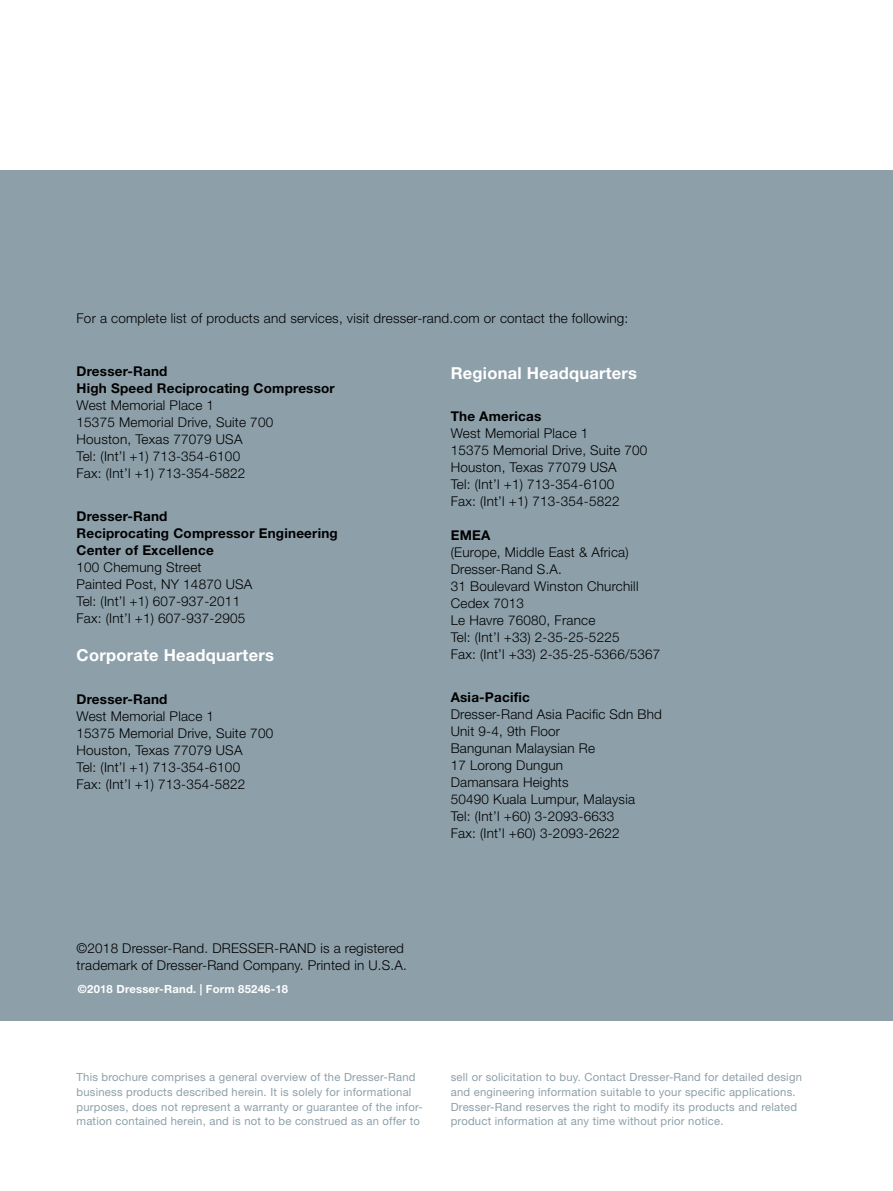
<style>
.page{position:relative;width:893px;height:1191px;background:#fff}
.page>*{position:absolute;margin:0;border:0;box-sizing:border-box;transform-origin:0 0}
.t1{font:700 16.5px "Helvetica Neue";letter-spacing:.015em;color:#fff}
.t2{font:300 13.5px/17px "Helvetica Neue";letter-spacing:.015em;color:#000}
.t3{font:700 13.5px/17px "Helvetica Neue";letter-spacing:.015em;color:#000}
.t4{font:11.25px/14.9px "Helvetica Neue";letter-spacing:.02em;color:#8da0aa}
.t5{font:700 11.25px "Helvetica Neue";letter-spacing:.02em;color:#fff}
</style>
<div class="page">
<div style="left:0;top:170px;width:893px;height:850px;background:#8da0aa"></div>
<p class="t2" style="left:77px;top:310px;width:553px">For a complete list of products and services, visit dresser-rand.com or contact the following:</p>
<p class="t3" style="left:77px;top:363px;width:260px">Dresser-Rand<br>High Speed Reciprocating Compressor</p>
<p class="t2" style="left:77px;top:397px;width:198px">West Memorial Place 1<br>15375 Memorial Drive, Suite 700<br>Houston, Texas 77079 USA<br>Tel: (Int’l +1) 713-354-6100<br>Fax: (Int’l +1) 713-354-5822</p>
<p class="t3" style="left:77px;top:507px;width:263px">Dresser-Rand<br>Reciprocating Compressor Engineering<br>Center of Excellence</p>
<p class="t2" style="left:77px;top:558px;width:177px">100 Chemung Street<br>Painted Post, NY 14870 USA<br>Tel: (Int’l +1) 607-937-2011<br>Fax: (Int’l +1) 607-937-2905</p>
<p class="t1" style="left:77px;top:645px;width:199px">Corporate Headquarters</p>
<p class="t3" style="left:77px;top:690px;width:92px">Dresser-Rand</p>
<p class="t2" style="left:77px;top:707px;width:198px">West Memorial Place 1<br>15375 Memorial Drive, Suite 700<br>Houston, Texas 77079 USA<br>Tel: (Int’l +1) 713-354-6100<br>Fax: (Int’l +1) 713-354-5822</p>
<p class="t2" style="left:77px;top:939px;width:332px">©2018 Dresser-Rand. DRESSER-RAND is a registered trademark of Dresser-Rand Company. Printed in U.S.A.</p>
<p class="t5" style="left:78px;top:982px;width:212px">©2018 Dresser-Rand. | Form 85246-18</p>
<p class="t1" style="left:451px;top:362px;width:188px">Regional Headquarters</p>
<p class="t3" style="left:451px;top:408px;width:92px">The Americas</p>
<p class="t2" style="left:451px;top:425px;width:198px">West Memorial Place 1<br>15375 Memorial Drive, Suite 700<br>Houston, Texas 77079 USA<br>Tel: (Int’l +1) 713-354-6100<br>Fax: (Int’l +1) 713-354-5822</p>
<p class="t3" style="left:451px;top:527px;width:41px">EMEA</p>
<p class="t2" style="left:451px;top:544px;width:211px">(Europe, Middle East &amp; Africa)<br>Dresser-Rand S.A.<br>31 Boulevard Winston Churchill<br>Cedex 7013<br>Le Havre 76080, France<br>Tel: (Int’l +33) 2-35-25-5225<br>Fax: (Int’l +33) 2-35-25-5366/5367</p>
<p class="t3" style="left:451px;top:688px;width:81px">Asia-Pacific</p>
<p class="t2" style="left:451px;top:705px;width:213px">Dresser-Rand Asia Pacific Sdn Bhd<br>Unit 9-4, 9th Floor<br>Bangunan Malaysian Re<br>17 Lorong Dungun<br>Damansara Heights<br>50490 Kuala Lumpur, Malaysia<br>Tel: (Int’l +60) 3-2093-6633<br>Fax: (Int’l +60) 3-2093-2622</p>
<p class="t4" style="left:77px;top:1069px;width:348px">This brochure comprises a general overview of the Dresser-Rand business products described herein. It is solely for informational purposes, does not represent a warranty or guarantee of the infor&shy;mation contained herein, and is not to be construed as an offer to</p>
<p class="t4" style="left:451px;top:1069px;width:353px">sell or solicitation to buy. Contact Dresser-Rand for detailed design and engineering information suitable to your specific applications.<br>Dresser-Rand reserves the right to modify its products and related product information at any time without prior notice.</p>
</div>
